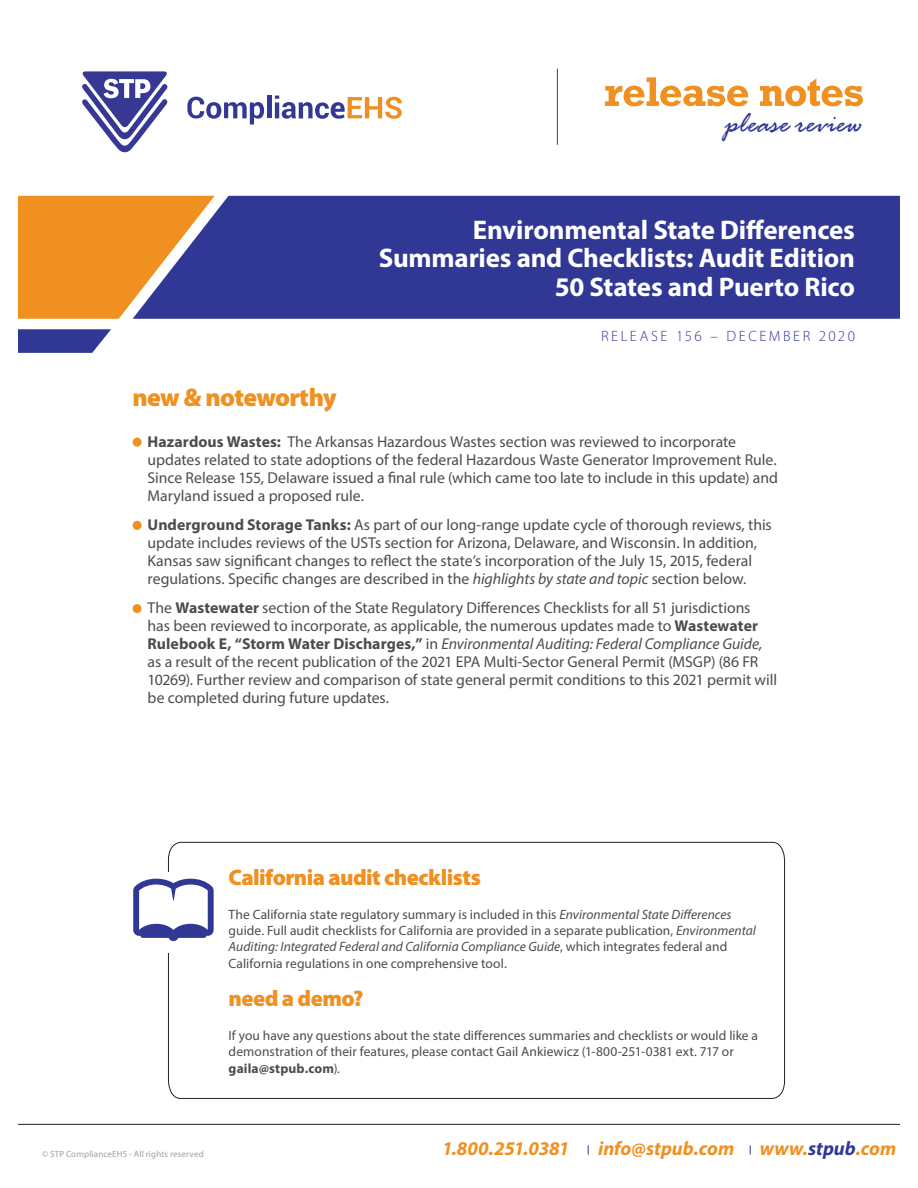
<style>
.page{position:relative;width:918px;height:1188px;background:#fff}
.page>*{position:absolute;margin:0;border:0;box-sizing:border-box;transform-origin:0 0}
.t1{font:italic 31.5px "Rage";color:#303795}
.RELEASE_headline{font:700 27px/28.5px "Myriad Pro";letter-spacing:-.01em;color:#fff;text-align:right}
.SUBTITLE___no_rule{font:900 25.5px "Myriad Pro";letter-spacing:-.025em;color:#ef9020}
.SUBTITLE___no_rule-2{font:900 22.5px "Myriad Pro";letter-spacing:-.025em;color:#ef9020}
.t2{font:italic 700 19.5px "Myriad Pro";color:#ef9020}
.RELEASE_body{font:15.75px/18px "Myriad Pro";letter-spacing:-.005em;color:#4b4c4d}
.RELEASE_number___dat{font:300 15px "Myriad Pro";letter-spacing:.165em;color:#303795}
.BODY{font:13.5px/16.2px "Myriad Pro";letter-spacing:.005em;color:#4b4c4d}
.t3{font:9px "Myriad Pro";letter-spacing:.015em;color:#9d9fa2}
.s1{font-weight:700}
.s2{font-style:italic}
.s3{color:#303795}
</style>
<div class="page">
<svg style="left:18px;top:329px;width:93px;height:24px;background:#474ea1"></svg>
<div style="left:215px;top:196px;width:685px;height:123px;background:#303795"></div>
<svg style="left:18px;top:196px;width:197px;height:123px;background:#cd8744"></svg>
<hr style="left:557px;top:69px;width:1px;height:76px;background:#303795">
<svg style="left:605px;top:77px;width:258px;height:29px"></svg>
<svg style="left:187px;top:97px;width:77px;height:28px"></svg>
<hr style="left:267px;top:95px;width:4px;height:23px;background:#333894">
<svg style="left:275px;top:96px;width:127px;height:23px"></svg>
<svg style="left:82px;top:71px;width:86px;height:81px"></svg>
<hr style="left:18px;top:1124px;width:882px;height:1px;background:#231f20">
<div style="left:133px;top:438px;width:9px;height:9px;background:#ef9020;border-radius:50%"></div>
<div style="left:133px;top:521px;width:9px;height:9px;background:#ef9020;border-radius:50%"></div>
<div style="left:133px;top:604px;width:9px;height:9px;background:#ef9020;border-radius:50%"></div>
<svg style="left:168px;top:842px;width:617px;height:257px"></svg>
<div style="left:148px;top:872px;width:51px;height:81px;background:#fff"></div>
<svg style="left:133px;top:879px;width:81px;height:62px"></svg>
<h1 class="t1" style="left:725px;top:106px;width:139px">please review</h1>
<p class="RELEASE_headline" style="left:473px;top:215px;width:384px">Environmental State Differences</p>
<p class="RELEASE_headline" style="left:379px;top:243px;width:478px">Summaries and Checklists: Audit Edition<br>50 States and Puerto Rico</p>
<p class="RELEASE_number___dat" style="left:601px;top:327px;width:255px">RELEASE 156 – DECEMBER 2020</p>
<p class="SUBTITLE___no_rule" style="left:133px;top:383px;width:205px">new &amp; noteworthy</p>
<p class="RELEASE_body" style="left:148px;top:432px;width:632px"><span class="s1">Hazardous Wastes:</span> The Arkansas Hazardous Wastes section was reviewed to incorporate updates related to state adoptions of the federal Hazardous Waste Generator Improvement Rule.<br>Since Release 155, Delaware issued a final rule (which came too late to include in this update) and Maryland issued a proposed rule.</p>
<p class="RELEASE_body" style="left:148px;top:515px;width:626px"><span class="s1">Underground Storage Tanks:</span> As part of our long-range update cycle of thorough reviews, this update includes reviews of the USTs section for Arizona, Delaware, and Wisconsin. In addition, Kansas saw significant changes to reflect the state’s incorporation of the July 15, 2015, federal regulations. Specific changes are described in the <span class="s2">highlights by state and topic</span> section below.</p>
<p class="RELEASE_body" style="left:148px;top:599px;width:631px">The <span class="s1">Wastewater</span> section of the State Regulatory Differences Checklists for all 51 jurisdictions<br>has been reviewed to incorporate, as applicable, the numerous updates made to <span class="s1">Wastewater Rulebook E, “Storm Water Discharges,”</span> in <span class="s2">Environmental Auditing: Federal Compliance Guide, </span>as a result of the recent publication of the 2021 EPA Multi-Sector General Permit (MSGP) (86 FR 10269). Further review and comparison of state general permit conditions to this 2021 permit will be completed during future updates.</p>
<p class="SUBTITLE___no_rule-2" style="left:229px;top:865px;width:254px">California audit checklists</p>
<p class="BODY" style="left:229px;top:906px;width:529px">The California state regulatory summary is included in this <span class="s2">Environmental State Differences </span>guide. Full audit checklists for California are provided in a separate publication, <span class="s2">Environmental Auditing: Integrated Federal and California Compliance Guide</span>, which integrates federal and California regulations in one comprehensive tool.</p>
<p class="SUBTITLE___no_rule-2" style="left:229px;top:986px;width:137px">need a demo?</p>
<p class="BODY" style="left:229px;top:1027px;width:531px">If you have any questions about the state differences summaries and checklists or would like a demonstration of their features, please contact Gail Ankiewicz (1-800-251-0381 ext. 717 or <span class="s1">gaila@stpub.com</span>).</p>
<p class="t3" style="left:42px;top:1148px;width:163px">© STP ComplianceEHS - All rights reserved</p>
<p class="t2" style="left:442px;top:1136px;width:129px">1.800.251.0381</p>
<p class="t2" style="left:598px;top:1136px;width:138px">info@stpub.com</p>
<p class="t2" style="left:760px;top:1136px;width:138px">www.<span class="s3">stpub</span>.com</p>
</div>
